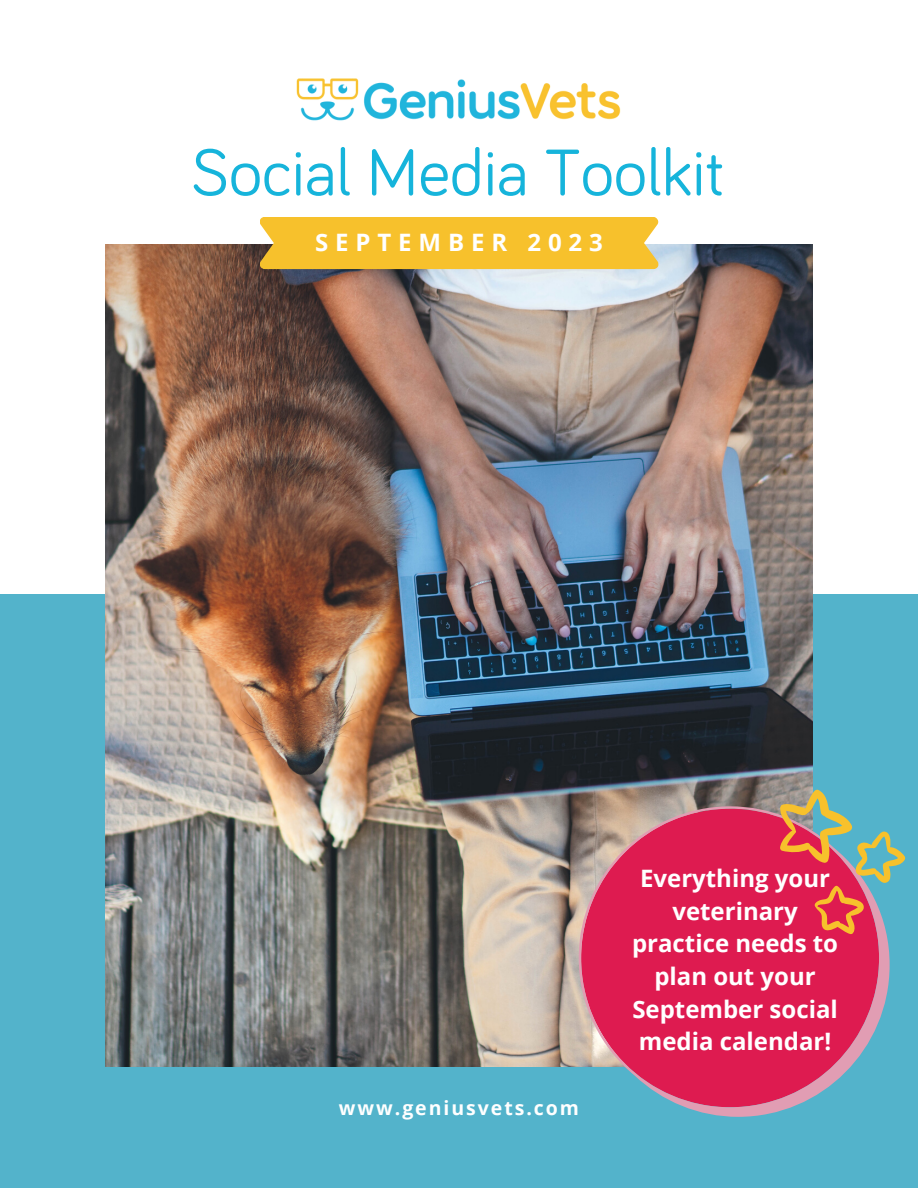
<style>
.page{position:relative;width:918px;height:1188px;background:#fff}
.page>*{position:absolute;margin:0;border:0;box-sizing:border-box;transform-origin:0 0}
.t1{font:67.5px "Bariol";color:#16b4db}
.t2{font:700 24px/32.7px "Open Sans";color:#fff;text-align:center}
.t3{font:700 24px "Open Sans";letter-spacing:.29em;color:#fff}
.t4{font:700 19.5px "Open Sans";letter-spacing:.1em;color:#fff}
</style>
<div class="page">
<div style="left:0;top:594px;width:918px;height:594px;background:#53b3cb"></div>
<img style="left:105px;top:245px;width:708px;height:822px">
<img style="left:296px;top:78px;width:325px;height:43px">
<div style="left:260px;top:217px;width:398px;height:52px;background:#f7c12c"></div>
<svg style="left:579px;top:806px;width:311px;height:311px;fill:#de1b50"></svg>
<svg style="left:759px;top:776px;width:147px;height:171px"></svg>
<p class="t1" style="left:191px;top:142px;width:534px">Social Media Toolkit</p>
<p class="t3" style="left:315px;top:225px;width:289px">SEPTEMBER 2023</p>
<p class="t4" style="left:339px;top:1095px;width:242px">www.geniusvets.com</p>
<p class="t2" style="left:632px;top:861px;width:208px">Everything your veterinary practice needs to plan out your<br>September social media calendar!</p>
</div>
